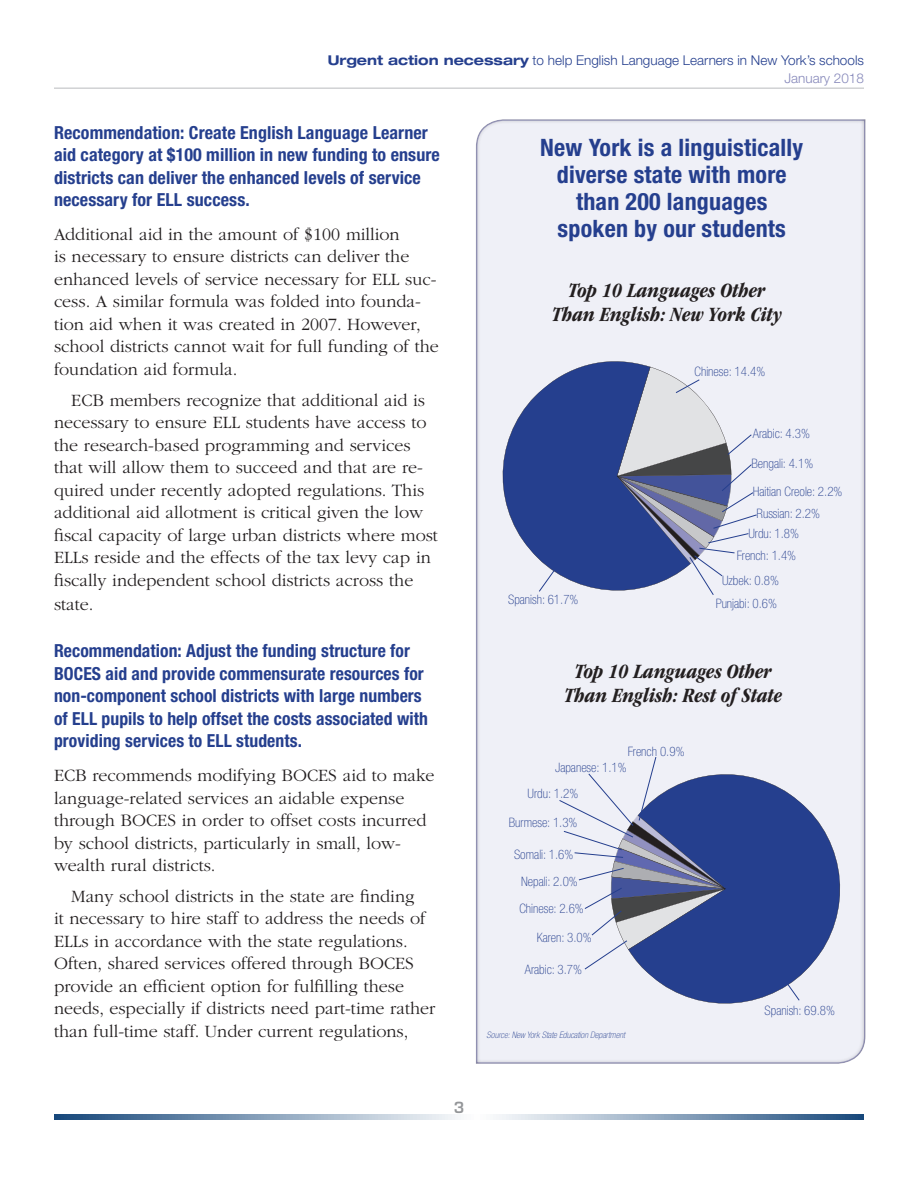
<style>
.page{position:relative;width:918px;height:1188px;background:#fff}
.page>*{position:absolute;margin:0;border:0;box-sizing:border-box;transform-origin:0 0}
.subhead{font:700 condensed 24px/27px "Helvetica Neue LT Std";letter-spacing:.01em;color:#253f8e;text-align:center}
.body_txt{font:italic 700 condensed 21px/24px "ITC Garamond Std";color:#231f20;text-align:center}
.body_txt-2{font:300 18px/22.5px "ITC Garamond Std";color:#231f20}
.body_txt-3{font:700 condensed 18px/22.5px "Helvetica Neue LT Std";letter-spacing:.005em;color:#253f8e}
.t1{font:600 15px "Eurostile LT Std";color:#939598}
.t2{font:300 13.5px/18px "Helvetica Neue LT Std";color:#253f8e;text-align:right}
.t3{font:100 condensed 13.05px "Helvetica Neue LT Std";color:#253f8e}
.t4{font:italic 100 condensed 9px "Helvetica Neue LT Std";color:#253f8e}
.s1{font-weight:700;font-stretch:expanded}
.s2{color:#8688ba}
</style>
<div class="page">
<svg style="left:54px;top:1114px;width:810px;height:6px;background:#8ba3bd"></svg>
<hr style="left:54px;top:87px;width:810px;height:2px;background:#d1d2d4">
<div style="left:463px;top:114px;width:403px;height:951px;background:#231f20;opacity:.5"></div>
<svg style="left:495px;top:334px;width:269px;height:274px;fill:#eff0f7"></svg>
<svg style="left:539px;top:562px;width:21px;height:30px"></svg>
<svg style="left:577px;top:351px;width:180px;height:244px"></svg>
<svg style="left:628px;top:760px;width:219px;height:257px;fill:#253f8e"></svg>
<svg style="left:779px;top:972px;width:21px;height:29px"></svg>
<svg style="left:559px;top:757px;width:168px;height:213px"></svg>
<p class="t2" style="left:328px;top:51px;width:538px"><span class="s1">Urgent action necessary</span> to help English Language Learners in New York’s schools<br><span class="s2">January 2018</span></p>
<p class="body_txt-3" style="left:54px;top:121px;width:387px">Recommendation: Create English Language Learner aid category at $100 million in new funding to ensure districts can deliver the enhanced levels of service necessary for ELL success.</p>
<p class="body_txt-2" style="left:54px;top:223px;width:386px">Additional aid in the amount of $100 million<br>is necessary to ensure districts can deliver the enhanced levels of service necessary for ELL suc&shy;cess. A similar formula was folded into founda&shy;tion aid when it was created in 2007. However, school districts cannot wait for full funding of the foundation aid formula.</p>
<p class="body_txt-2" style="left:54px;top:389px;width:385px;text-indent:17px">ECB members recognize that additional aid is necessary to ensure ELL students have access to the research-based programming and services that will allow them to succeed and that are re&shy;quired under recently adopted regulations. This additional aid allotment is critical given the low fiscal capacity of large urban districts where most ELLs reside and the effects of the tax levy cap in fiscally independent school districts across the state.</p>
<p class="body_txt-3" style="left:54px;top:640px;width:376px">Recommendation: Adjust the funding structure for BOCES aid and provide commensurate resources for non-component school districts with large numbers of ELL pupils to help offset the costs associated with providing services to ELL students.</p>
<p class="body_txt-2" style="left:54px;top:765px;width:382px">ECB recommends modifying BOCES aid to make language-related services an aidable expense through BOCES in order to offset costs incurred by school districts, particularly in small, low&shy;wealth rural districts.</p>
<p class="body_txt-2" style="left:54px;top:885px;width:383px;text-indent:17px">Many school districts in the state are finding<br>it necessary to hire staff to address the needs of ELLs in accordance with the state regulations.<br>Often, shared services offered through BOCES provide an efficient option for fulfilling these needs, especially if districts need part-time rather than full-time staff. Under current regulations,</p>
<p class="subhead" style="left:540px;top:134px;width:264px">New York is a linguistically diverse state with more than 200 languages spoken by our students</p>
<p class="body_txt" style="left:553px;top:278px;width:231px">Top 10 Languages Other<br>Than English: New York City</p>
<p class="t3" style="left:508px;top:592px;width:72px">Spanish: 61.7%</p>
<p class="t3" style="left:695px;top:364px;width:72px">Chinese: 14.4%</p>
<p class="t3" style="left:753px;top:426px;width:59px">Arabic: 4.3%</p>
<p class="t3" style="left:751px;top:456px;width:63px">Bengali: 4.1%</p>
<p class="t3" style="left:753px;top:484px;width:91px">Haitian Creole: 2.2%</p>
<p class="t3" style="left:757px;top:506px;width:65px">Russian: 2.2%</p>
<p class="t3" style="left:748px;top:526px;width:52px">Urdu: 1.8%</p>
<p class="t3" style="left:737px;top:548px;width:61px">French: 1.4%</p>
<p class="t3" style="left:722px;top:573px;width:58px">Uzbek: 0.8%</p>
<p class="t3" style="left:716px;top:596px;width:63px">Punjabi: 0.6%</p>
<p class="body_txt" style="left:565px;top:659px;width:219px">Top 10 Languages Other<br>Than English: Rest of State</p>
<p class="t3" style="left:628px;top:744px;width:58px">French 0.9%</p>
<p class="t3" style="left:555px;top:760px;width:73px">Japanese: 1.1%</p>
<p class="t3" style="left:528px;top:786px;width:52px">Urdu: 1.2%</p>
<p class="t3" style="left:509px;top:815px;width:70px">Burmese: 1.3%</p>
<p class="t3" style="left:514px;top:847px;width:61px">Somali: 1.6%</p>
<p class="t3" style="left:521px;top:874px;width:58px">Nepali: 2.0%</p>
<p class="t3" style="left:519px;top:901px;width:66px">Chinese: 2.6%</p>
<p class="t3" style="left:537px;top:930px;width:57px">Karen: 3.0%</p>
<p class="t3" style="left:525px;top:962px;width:59px">Arabic: 3.7%</p>
<p class="t4" style="left:487px;top:1030px;width:140px">Source: New York State Education Department</p>
<p class="t3" style="left:765px;top:1003px;width:72px">Spanish: 69.8%</p>
<p class="t1" style="left:454px;top:1098px;width:12px">3</p>
</div>
